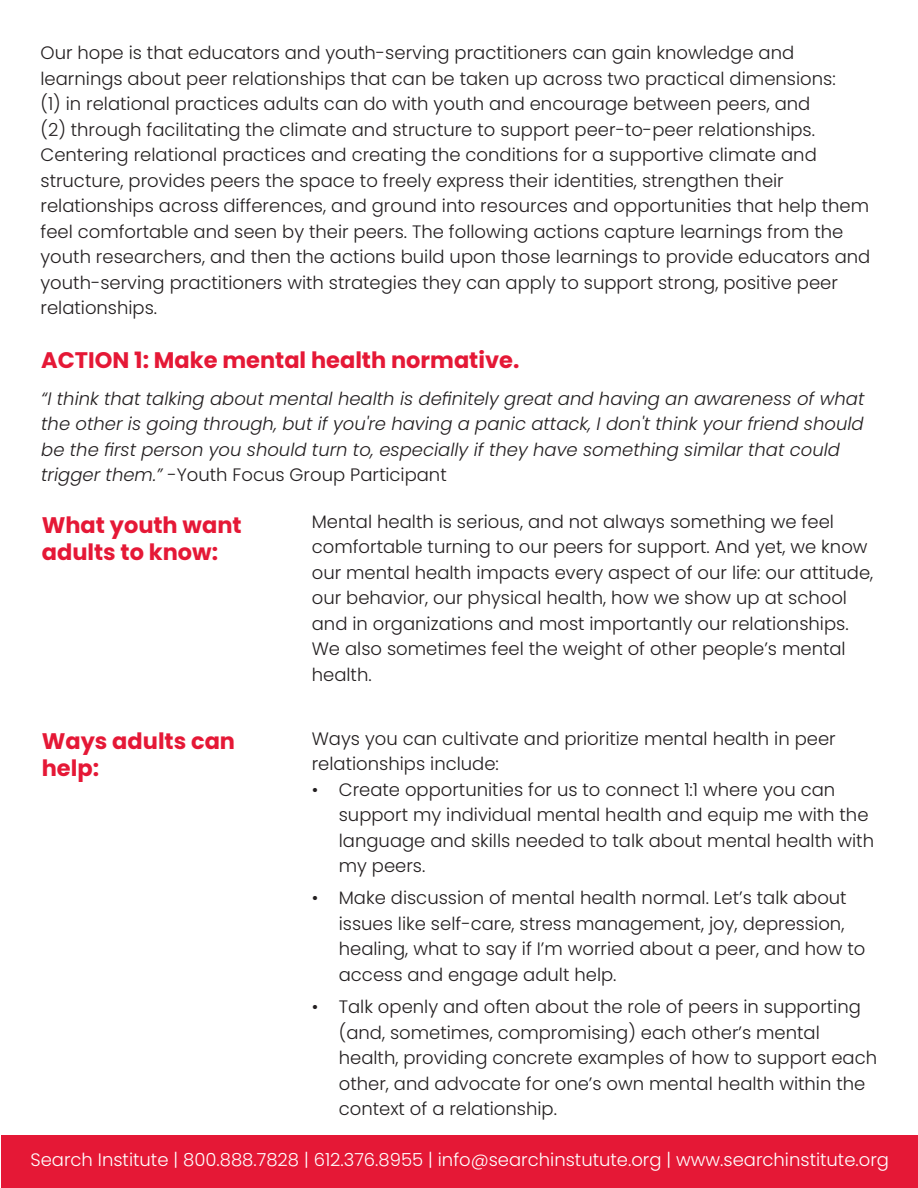
<style>
.page{position:relative;width:918px;height:1188px;background:#fff}
.page>*{position:absolute;margin:0;border:0;box-sizing:border-box;transform-origin:0 0}
.Paragraph_Style_3{font:700 22.5px/27px "Poppins";color:#e51836}
.Paragraph_Style_2{font:300 18px/25.5px "Poppins";color:#231f20}
.Paragraph_Style_2-2{font:italic 300 18px/25.5px "Poppins";color:#231f20}
.t1{font:300 18px "Poppins";color:#fff}
.s1{font-style:normal}
</style>
<div class="page">
<div style="left:2px;top:1136px;width:916px;height:52px;background:#e51836"></div>
<p class="Paragraph_Style_2" style="left:40px;top:40px;width:831px">Our hope is that educators and youth-serving practitioners can gain knowledge and learnings about peer relationships that can be taken up across two practical dimensions:<br>(1) in relational practices adults can do with youth and encourage between peers, and<br>(2) through facilitating the climate and structure to support peer-to-peer relationships.<br>Centering relational practices and creating the conditions for a supportive climate and structure, provides peers the space to freely express their identities, strengthen their relationships across differences, and ground into resources and opportunities that help them feel comfortable and seen by their peers. The following actions capture learnings from the youth researchers, and then the actions build upon those learnings to provide educators and youth-serving practitioners with strategies they can apply to support strong, positive peer relationships.</p>
<p class="Paragraph_Style_3" style="left:41px;top:347px;width:480px">ACTION 1: Make mental health normative.</p>
<p class="Paragraph_Style_2-2" style="left:41px;top:386px;width:825px">“I think that talking about mental health is definitely great and having an awareness of what the other is going through, but if you're having a panic attack, I don't think your friend should be the first person you should turn to, especially if they have something similar that could trigger them.” <span class="s1">-Youth Focus Group Participant</span></p>
<p class="Paragraph_Style_3" style="left:42px;top:511px;width:201px">What youth want adults to know:</p>
<p class="Paragraph_Style_2" style="left:312px;top:509px;width:563px">Mental health is serious, and not always something we feel comfortable turning to our peers for support. And yet, we know our mental health impacts every aspect of our life: our attitude, our behavior, our physical health, how we show up at school and in organizations and most importantly our relationships.<br>We also sometimes feel the weight of other people’s mental health.</p>
<p class="Paragraph_Style_3" style="left:42px;top:728px;width:195px">Ways adults can help:</p>
<p class="Paragraph_Style_2" style="left:312px;top:726px;width:525px">Ways you can cultivate and prioritize mental health in peer relationships include:</p>
<p class="Paragraph_Style_2" style="left:339px;top:777px;width:537px;text-indent:-27px">• Create opportunities for us to connect 1:1 where you can support my individual mental health and equip me with the language and skills needed to talk about mental health with my peers.</p>
<p class="Paragraph_Style_2" style="left:339px;top:886px;width:528px;text-indent:-27px">• Make discussion of mental health normal. Let’s talk about issues like self-care, stress management, joy, depression, healing, what to say if I’m worried about a peer, and how to access and engage adult help.</p>
<p class="Paragraph_Style_2" style="left:339px;top:994px;width:540px;text-indent:-27px">• Talk openly and often about the role of peers in supporting (and, sometimes, compromising) each other’s mental health, providing concrete examples of how to support each other, and advocate for one’s own mental health within the context of a relationship.</p>
<p class="t1" style="left:30px;top:1149px;width:860px">Search Institute | 800.888.7828 | 612.376.8955 | info@searchinstutute.org | www.searchinstitute.org</p>
</div>
